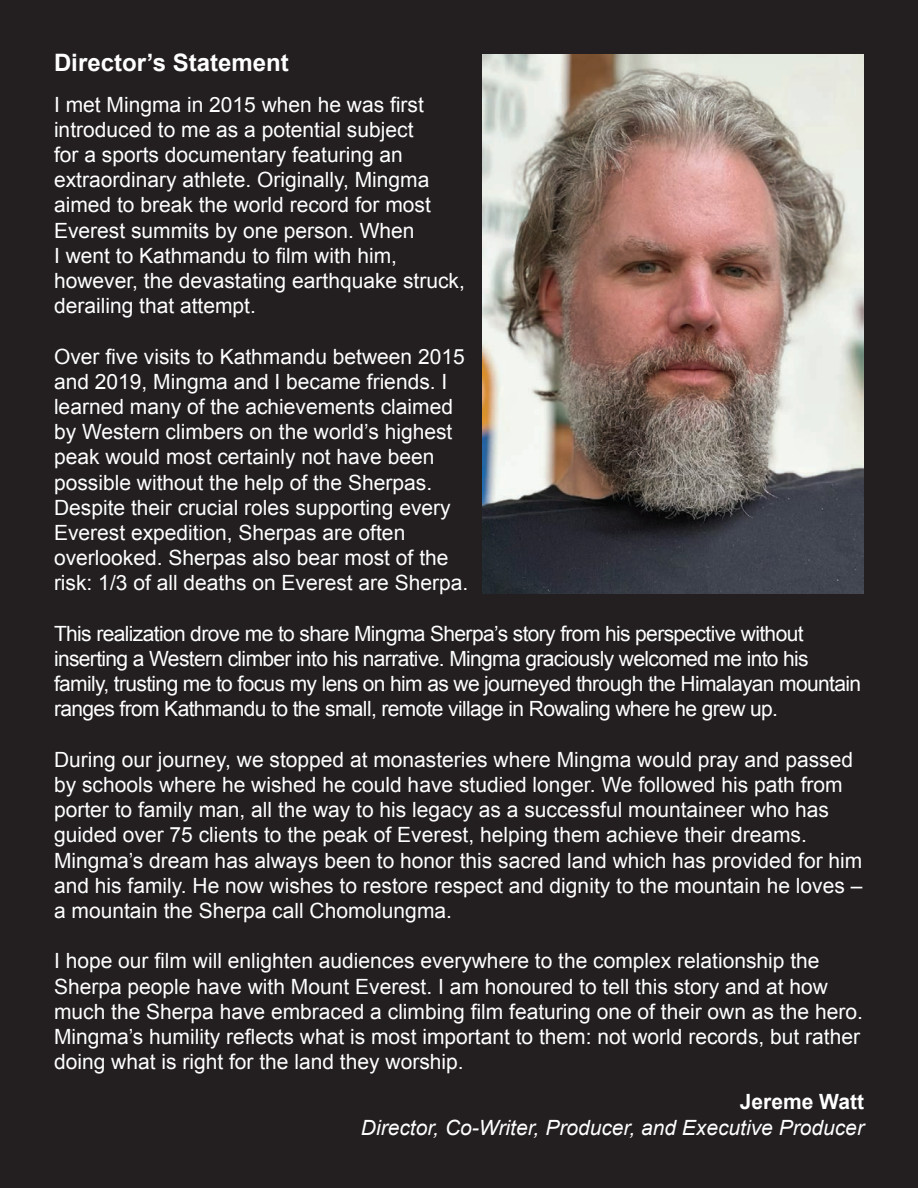
<style>
.page{position:relative;width:918px;height:1188px;background:#231f20}
.page>*{position:absolute;margin:0;border:0;box-sizing:border-box;transform-origin:0 0}
.t1{font:700 24px "Arial";color:#fff}
.t2{font:21px/25.2px "Arial";color:#fff}
.t3{font:21px/25.2px "Arial";letter-spacing:-.03em;color:#fff}
.t4{font:italic 21px "Arial";color:#fff}
.t5{font:700 21px "Arial";color:#fff}
</style>
<div class="page">
<img style="left:483px;top:54px;width:381px;height:540px">
<p class="t1" style="left:54px;top:47px;width:236px">Director’s Statement</p>
<p class="t2" style="left:54px;top:92px;width:412px">I met Mingma in 2015 when he was first introduced to me as a potential subject<br>for a sports documentary featuring an extraordinary athlete. Originally, Mingma aimed to break the world record for most Everest summits by one person. When<br>I went to Kathmandu to film with him, however, the devastating earthquake struck, derailing that attempt.</p>
<p class="t2" style="left:54px;top:344px;width:416px">Over five visits to Kathmandu between 2015 and 2019, Mingma and I became friends. I learned many of the achievements claimed by Western climbers on the world’s highest peak would most certainly not have been possible without the help of the Sherpas.<br>Despite their crucial roles supporting every Everest expedition, Sherpas are often overlooked. Sherpas also bear most of the risk: 1/3 of all deaths on Everest are Sherpa.</p>
<p class="t3" style="left:54px;top:621px;width:809px">This realization drove me to share Mingma Sherpa’s story from his perspective without inserting a Western climber into his narrative. Mingma graciously welcomed me into his family, trusting me to focus my lens on him as we journeyed through the Himalayan mountain ranges from Kathmandu to the small, remote village in Rowaling where he grew up.</p>
<p class="t2" style="left:54px;top:747px;width:810px">During our journey, we stopped at monasteries where Mingma would pray and passed by schools where he wished he could have studied longer. We followed his path from porter to family man, all the way to his legacy as a successful mountaineer who has guided over 75 clients to the peak of Everest, helping them achieve their dreams.<br>Mingma’s dream has always been to honor this sacred land which has provided for him and his family. He now wishes to restore respect and dignity to the mountain he loves – a mountain the Sherpa call Chomolungma.</p>
<p class="t2" style="left:54px;top:949px;width:810px">I hope our film will enlighten audiences everywhere to the complex relationship the Sherpa people have with Mount Everest. I am honoured to tell this story and at how much the Sherpa have embraced a climbing film featuring one of their own as the hero.<br>Mingma’s humility reflects what is most important to them: not world records, but rather doing what is right for the land they worship.</p>
<p class="t5" style="left:740px;top:1088px;width:126px">Jereme Watt</p>
<p class="t4" style="left:361px;top:1114px;width:505px">Director, Co-Writer, Producer, and Executive Producer</p>
</div>
